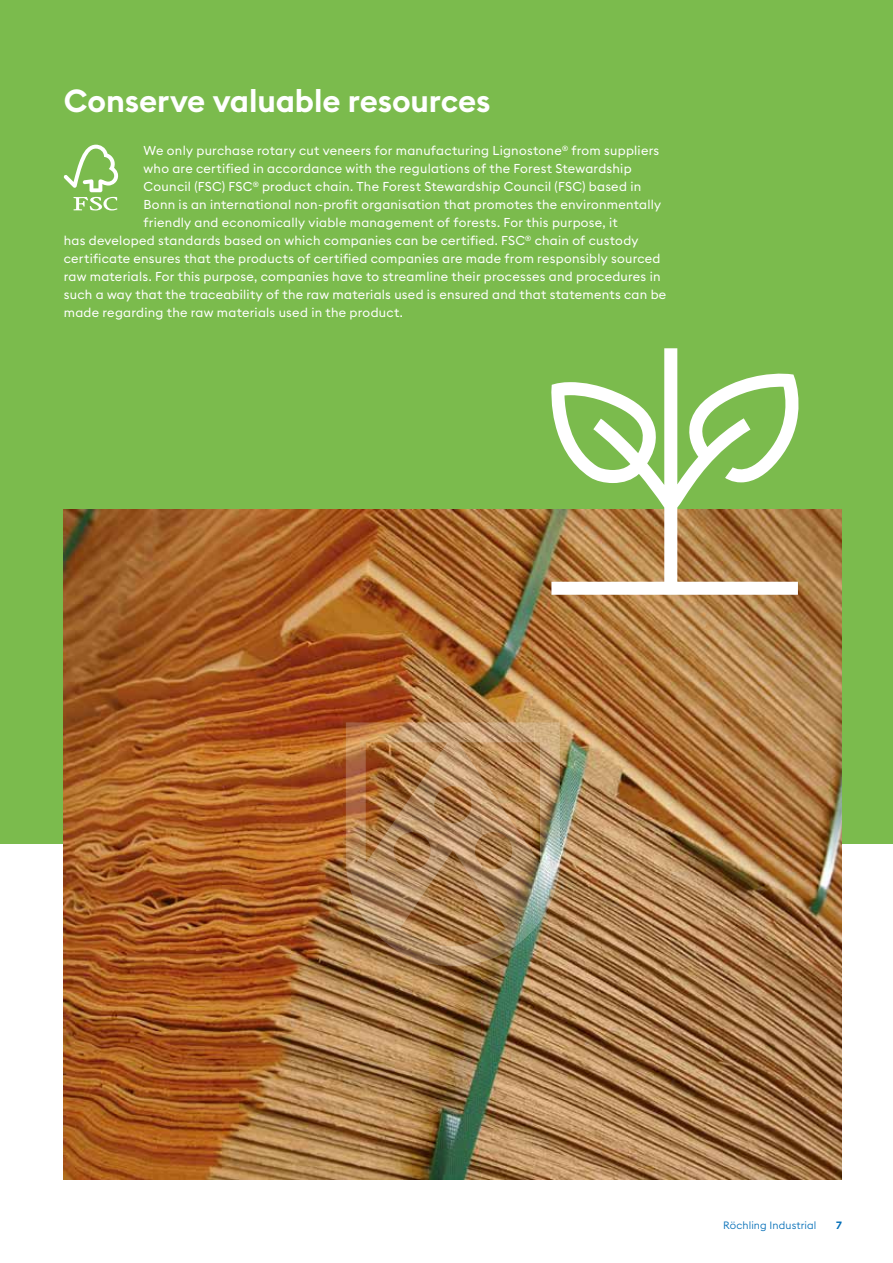
<style>
.page{position:relative;width:893px;height:1263px;background:#fff}
.page>*{position:absolute;margin:0;border:0;box-sizing:border-box;transform-origin:0 0}
.t1{font:600 31.5px "Euclid Square";letter-spacing:-.005em;color:#fff}
.t2{font:12.75px "Euclid Square";letter-spacing:.02em;color:#fff}
.t3{font:300 10.5px "Euclid Square";letter-spacing:.01em;color:#006db7}
.t4{font:600 10.5px "Euclid Square";color:#006db7}
</style>
<div class="page">
<div style="left:0;top:0;width:893px;height:843px;background:#7bbb4d"></div>
<img style="left:64px;top:509px;width:778px;height:670px">
<svg style="left:549px;top:348px;width:259px;height:247px"></svg>
<svg style="left:64px;top:145px;width:54px;height:65px"></svg>
<img style="left:346px;top:722px;width:214px;height:244px">
<h1 class="t1" style="left:64px;top:80px;width:428px">Conserve valuable resources</h1>
<p class="t2" style="left:144px;top:143px;width:517px">We only purchase rotary cut veneers for manufacturing Lignostone<sup>®</sup> from suppliers</p>
<p class="t2" style="left:144px;top:161px;width:490px">who are certified in accordance with the regulations of the Forest Stewardship</p>
<p class="t2" style="left:144px;top:179px;width:499px">Council (FSC) FSC<sup>®</sup> product chain. The Forest Stewardship Council (FSC) based in</p>
<p class="t2" style="left:144px;top:197px;width:519px">Bonn is an international non-profit organisation that promotes the environmentally</p>
<p class="t2" style="left:144px;top:215px;width:476px">friendly and economically viable management of forests. For this purpose, it</p>
<p class="t2" style="left:64px;top:233px;width:576px">has developed standards based on which companies can be certified. FSC<sup>®</sup> chain of custody</p>
<p class="t2" style="left:64px;top:251px;width:598px">certificate ensures that the products of certified companies are made from responsibly sourced</p>
<p class="t2" style="left:64px;top:269px;width:598px">raw materials. For this purpose, companies have to streamline their processes and procedures in</p>
<p class="t2" style="left:64px;top:287px;width:604px">such a way that the traceability of the raw materials used is ensured and that statements can be</p>
<p class="t2" style="left:64px;top:305px;width:341px">made regarding the raw materials used in the product.</p>
<p class="t3" style="left:723px;top:1218px;width:95px">Röchling Industrial</p>
<p class="t4" style="left:836px;top:1218px;width:7px">7</p>
</div>
